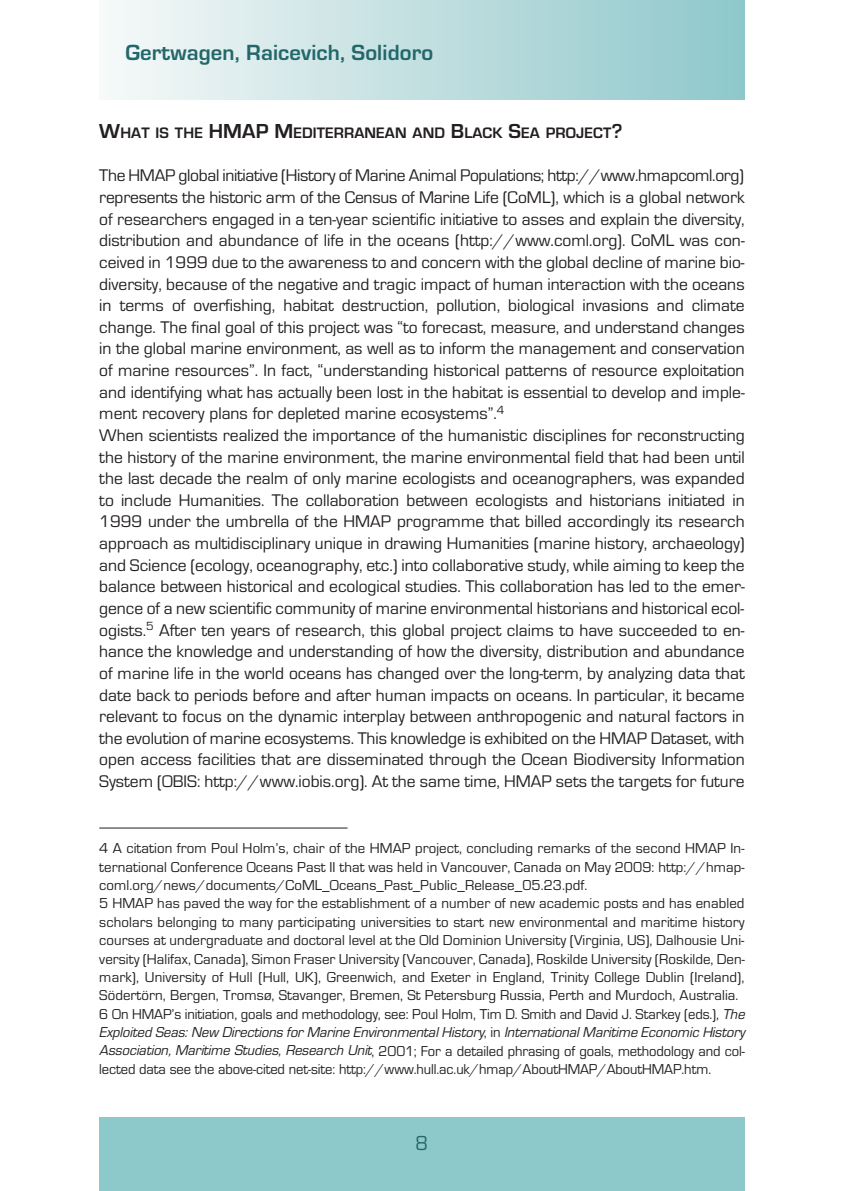
<style>
.page{position:relative;width:844px;height:1191px;background:#fff}
.page>*{position:absolute;margin:0;border:0;box-sizing:border-box;transform-origin:0 0}
.t1{font:700 22.75px "Eurostile";letter-spacing:.005em;color:#22676a}
.t2{font:21px "Eurostile";color:#22676a}
.t3{font:17.5px/21.7px "Eurostile";color:#231f20}
.t4{font:700 15.75px "Eurostile";letter-spacing:.01em;color:#231f20}
.t5{font:14.88px/18.4px "Eurostile";letter-spacing:.005em;color:#231f20}
.s1{font-size:21px}
.s2{font-style:italic}
</style>
<div class="page">
<div style="left:99px;top:0;width:645px;height:99px;background:linear-gradient(to right,#f6f8f8,#8ec7cb)"></div>
<div style="left:99px;top:1117px;width:645px;height:74px;background:#8dc8cb"></div>
<hr style="left:99px;top:827px;width:248px;height:1px;background:#231f20">
<h1 class="t1" style="left:125px;top:45px;width:309px">Gertwagen, Raicevich, Solidoro</h1>
<p class="t4" style="left:99px;top:128px;width:524px"><span class="s1">W</span>HAT IS THE <span class="s1">HMAP M</span>EDITERRANEAN AND <span class="s1">B</span>LACK <span class="s1">S</span>EA PROJECT<span class="s1">?</span></p>
<p class="t3" style="left:99px;top:166px;width:646px">The HMAP global initiative (History of Marine Animal Populations; http://www.hmapcoml.org) represents the historic arm of the Census of Marine Life (CoML), which is a global network of researchers engaged in a ten-year scientific initiative to asses and explain the diversity, distribution and abundance of life in the oceans (http://www.coml.org). CoML was con&shy;ceived in 1999 due to the awareness to and concern with the global decline of marine bio&shy;diversity, because of the negative and tragic impact of human interaction with the oceans in terms of overfishing, habitat destruction, pollution, biological invasions and climate change. The final goal of this project was “to forecast, measure, and understand changes in the global marine environment, as well as to inform the management and conservation of marine resources”. In fact, “understanding historical patterns of resource exploitation and identifying what has actually been lost in the habitat is essential to develop and imple&shy;ment recovery plans for depleted marine ecosystems”.<sup>4<br></sup>When scientists realized the importance of the humanistic disciplines for reconstructing the history of the marine environment, the marine environmental field that had been until the last decade the realm of only marine ecologists and oceanographers, was expanded to include Humanities. The collaboration between ecologists and historians initiated in 1999 under the umbrella of the HMAP programme that billed accordingly its research approach as multidisciplinary unique in drawing Humanities (marine history, archaeology) and Science (ecology, oceanography, etc.) into collaborative study, while aiming to keep the balance between historical and ecological studies. This collaboration has led to the emer&shy;gence of a new scientific community of marine environmental historians and historical ecol&shy;ogists.<sup>5</sup> After ten years of research, this global project claims to have succeeded to en&shy;hance the knowledge and understanding of how the diversity, distribution and abundance of marine life in the world oceans has changed over the long-term, by analyzing data that date back to periods before and after human impacts on oceans. In particular, it became relevant to focus on the dynamic interplay between anthropogenic and natural factors in the evolution of marine ecosystems. This knowledge is exhibited on the HMAP Dataset, with open access facilities that are disseminated through the Ocean Biodiversity Information System (OBIS: http://www.iobis.org). At the same time, HMAP sets the targets for future</p>
<p class="t5" style="left:99px;top:840px;width:649px">4 A citation from Poul Holm’s, chair of the HMAP project, concluding remarks of the second HMAP In&shy;ternational Conference Oceans Past II that was held in Vancouver, Canada on May 2009: http://hmap&shy;coml.org/news/documents/CoML_Oceans_Past_Public_Release_05.23.pdf.<br>5 HMAP has paved the way for the establishment of a number of new academic posts and has enabled scholars belonging to many participating universities to start new environmental and maritime history courses at undergraduate and doctoral level at the Old Dominion University (Virginia, US), Dalhousie Uni&shy;versity (Halifax, Canada), Simon Fraser University (Vancouver, Canada), Roskilde University (Roskilde, Den&shy;mark), University of Hull (Hull, UK), Greenwich, and Exeter in England, Trinity College Dublin (Ireland), Södertörn, Bergen, Tromsø, Stavanger, Bremen, St Petersburg Russia, Perth and Murdoch, Australia.<br>6 On HMAP’s initiation, goals and methodology, see: Poul Holm, Tim D. Smith and David J. Starkey (eds.), <span class="s2">The Exploited Seas:New Directions for Marine EnvironmentalHistory</span>, i n <span class="s2">InternationalMaritime Economic History Association, Maritime Studies, Research Unit</span>, 2001; For a detailed phrasing of goals, methodology and col&shy;lected data see the above-cited net-site: http://www.hull.ac.uk/hmap/AboutHMAP/AboutHMAP.htm.</p>
<p class="t2" style="left:415px;top:1136px;width:14px">8</p>
</div>
